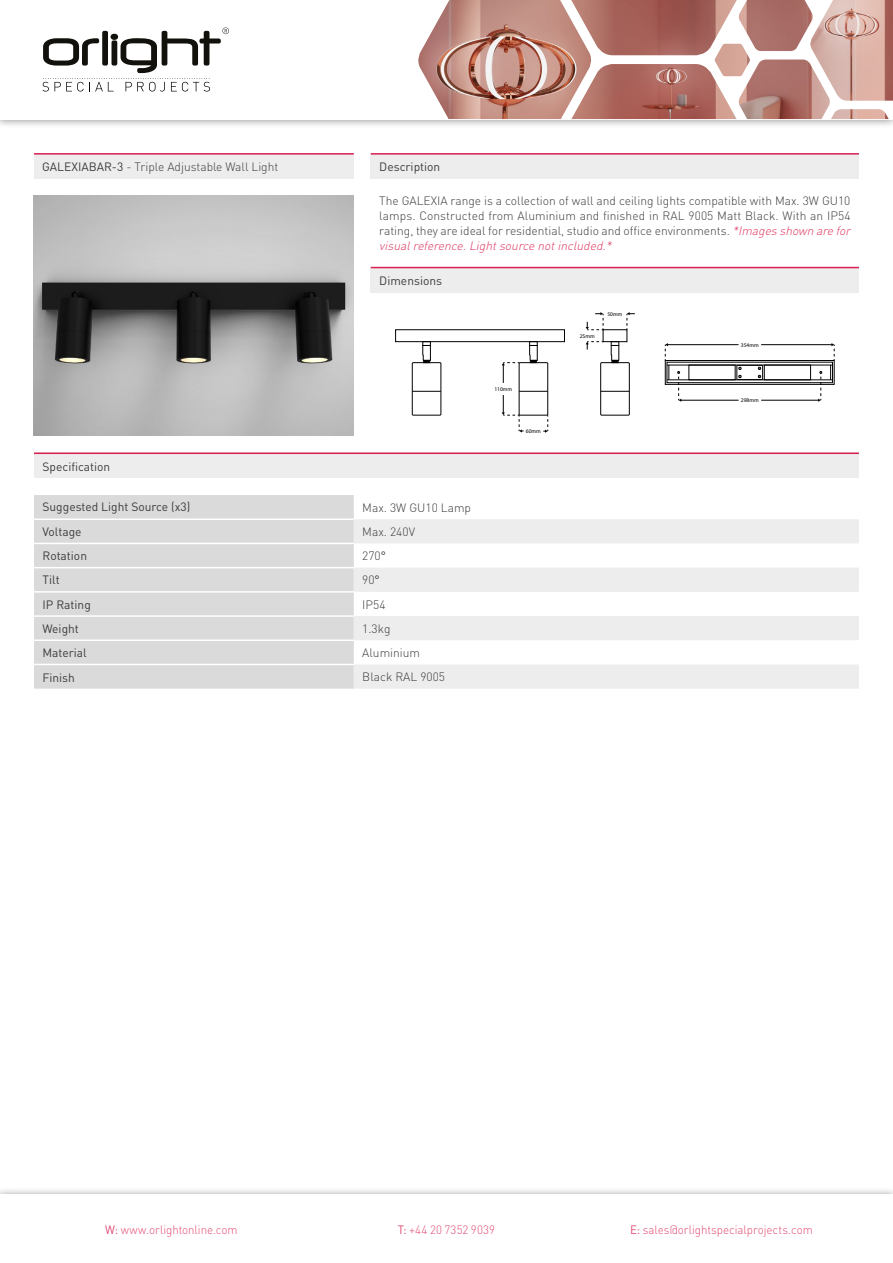
<style>
.page{position:relative;width:893px;height:1263px;background:#fff}
.page>*{position:absolute;margin:0;border:0;box-sizing:border-box;transform-origin:0 0}
.t1{font:300 12px/15px "DIN Pro";color:#3c3c3b}
.t2{font:12px "DIN Pro";color:#3c3c3b}
.t3{font:300 12px "DIN Pro";letter-spacing:-.005em;color:#e14b73;scale:.96 1}
.t4{font:300 12px "DIN Pro";letter-spacing:.015em;color:#e14b73;scale:.96 1}
.t5{font:5.55px "Myriad Pro";color:#000}
.s1{font-weight:400}
.s2{font-style:italic;color:#de3561}
.s3{font-family:"Open Sans";font-weight:400}
</style>
<div class="page">
<div style="left:371px;top:267px;width:488px;height:25px;background:#ededed"></div>
<hr style="left:371px;top:267px;width:488px;height:1px;background:#da1e50">
<div style="left:34px;top:153px;width:320px;height:26px;background:#ededed"></div>
<div style="left:0;top:0;width:893px;height:129px;background:#000;opacity:.5"></div>
<div style="left:0;top:0;width:893px;height:119px;background:#fff"></div>
<svg style="left:43px;top:27px;width:186px;height:64px"></svg>
<img style="left:714px;top:44px;width:36px;height:20px">
<img style="left:831px;top:109px;width:58px;height:10px">
<img style="left:593px;top:64px;width:144px;height:55px">
<img style="left:737px;top:60px;width:93px;height:59px">
<img style="left:593px;top:0;width:144px;height:55px">
<img style="left:738px;top:0;width:71px;height:51px">
<img style="left:809px;top:0;width:84px;height:101px">
<img style="left:418px;top:0;width:175px;height:119px">
<hr style="left:34px;top:153px;width:320px;height:2px;background:#da1e50">
<div style="left:371px;top:153px;width:488px;height:26px;background:#ededed"></div>
<hr style="left:371px;top:153px;width:488px;height:2px;background:#da1e50">
<div style="left:34px;top:452px;width:825px;height:26px;background:#ededed"></div>
<hr style="left:34px;top:452px;width:825px;height:2px;background:#da1e50">
<div style="left:34px;top:495px;width:320px;height:194px;background:#dadada"></div>
<svg style="left:354px;top:519px;width:505px;height:170px;fill:#ededed"></svg>
<hr style="left:34px;top:518px;width:320px;height:2px;background:#fff">
<hr style="left:34px;top:543px;width:320px;height:1px;background:#fff">
<hr style="left:34px;top:567px;width:320px;height:1px;background:#fff">
<hr style="left:34px;top:591px;width:320px;height:2px;background:#fff">
<hr style="left:34px;top:615px;width:320px;height:2px;background:#fff">
<hr style="left:34px;top:639px;width:320px;height:2px;background:#fff">
<hr style="left:34px;top:664px;width:320px;height:1px;background:#fff">
<div style="left:0;top:1186px;width:893px;height:77px;background:#000;opacity:.5"></div>
<div style="left:0;top:1195px;width:893px;height:68px;background:#fff"></div>
<img style="left:34px;top:196px;width:320px;height:239px">
<svg style="left:627px;top:312px;width:8px;height:18px"></svg>
<svg style="left:502px;top:362px;width:17px;height:21px"></svg>
<div style="left:737px;top:365px;width:26px;height:15px;border:1px solid #000"></div>
<svg style="left:758px;top:367px;width:3px;height:11px"></svg>
<svg style="left:738px;top:367px;width:4px;height:11px"></svg>
<div style="left:665px;top:360px;width:169px;height:25px;border:1px solid #000"></div>
<hr style="left:667px;top:380px;width:165px;height:1px;background:#000">
<hr style="left:667px;top:365px;width:165px;height:1px;background:#000">
<div style="left:667px;top:362px;width:166px;height:21px;border:1px solid #000"></div>
<div style="left:689px;top:365px;width:46px;height:15px;border:1px solid #000"></div>
<div style="left:764px;top:365px;width:47px;height:15px;border:1px solid #000"></div>
<div style="left:600px;top:362px;width:30px;height:53px;border:1px solid #000"></div>
<svg style="left:601px;top:391px;width:28px;height:1px"></svg>
<div style="left:611px;top:341px;width:8px;height:5px;border:1px solid #000"></div>
<svg style="left:611px;top:345px;width:8px;height:18px"></svg>
<div style="left:395px;top:329px;width:170px;height:13px;border:1px solid #000"></div>
<div style="left:519px;top:362px;width:29px;height:53px;border:1px solid #000"></div>
<div style="left:529px;top:341px;width:8px;height:5px;border:1px solid #000"></div>
<svg style="left:529px;top:345px;width:9px;height:18px"></svg>
<div style="left:412px;top:362px;width:29px;height:53px;border:1px solid #000"></div>
<svg style="left:412px;top:391px;width:29px;height:1px"></svg>
<div style="left:423px;top:341px;width:8px;height:5px;border:1px solid #000"></div>
<svg style="left:422px;top:345px;width:9px;height:18px"></svg>
<hr style="left:761px;top:344px;width:71px;height:1px;background:#000">
<svg style="left:830px;top:343px;width:5px;height:37px"></svg>
<hr style="left:667px;top:344px;width:71px;height:1px;background:#000">
<svg style="left:665px;top:343px;width:5px;height:37px"></svg>
<hr style="left:761px;top:400px;width:58px;height:1px;background:#000">
<svg style="left:818px;top:371px;width:4px;height:31px"></svg>
<hr style="left:681px;top:400px;width:57px;height:1px;background:#000">
<svg style="left:677px;top:371px;width:4px;height:31px"></svg>
<svg style="left:586px;top:312px;width:18px;height:18px"></svg>
<svg style="left:586px;top:341px;width:17px;height:9px"></svg>
<svg style="left:502px;top:391px;width:46px;height:42px"></svg>
<p class="t1" style="left:42px;top:159px;width:238px"><span class="s1">GALEXIABAR-3</span> - Triple Adjustable Wall Light</p>
<p class="t2" style="left:379px;top:159px;width:63px">Description</p>
<p class="t1" style="left:379px;top:192px;width:476px">The GALEXIA range is a collection of wall and ceiling lights compatible with Max. 3W GU10 lamps. Constructed from Aluminium and finished in RAL 9005 Matt Black. With an IP54 rating, they are ideal for residential, studio and office environments. <span class="s2">*Imagesshown are for visualreference.Lightsource notincluded.*</span></p>
<p class="t2" style="left:379px;top:272px;width:64px">Dimensions</p>
<p class="t5" style="left:494px;top:386px;width:19px">110mm</p>
<p class="t5" style="left:526px;top:428px;width:17px">60mm</p>
<p class="t5" style="left:580px;top:332px;width:17px">25mm</p>
<p class="t5" style="left:607px;top:310px;width:17px">50mm</p>
<p class="t5" style="left:741px;top:341px;width:19px">354mm</p>
<p class="t5" style="left:741px;top:397px;width:19px">298mm</p>
<p class="t2" style="left:43px;top:459px;width:69px">Specification</p>
<p class="t2" style="left:43px;top:499px;width:149px">Suggested Light Source (x3)</p>
<p class="t1" style="left:362px;top:499px;width:110px">Max. 3W GU10 Lamp</p>
<p class="t2" style="left:43px;top:523px;width:41px">Voltage</p>
<p class="t1" style="left:362px;top:524px;width:54px">Max. 240V</p>
<p class="t2" style="left:43px;top:548px;width:46px">Rotation</p>
<p class="t1" style="left:362px;top:548px;width:25px">270<span class="s3">°</span></p>
<p class="t2" style="left:43px;top:572px;width:19px">Tilt</p>
<p class="t1" style="left:362px;top:572px;width:19px">90<span class="s3">°</span></p>
<p class="t2" style="left:43px;top:596px;width:50px">IP Rating</p>
<p class="t1" style="left:362px;top:596px;width:25px">IP54</p>
<p class="t2" style="left:43px;top:620px;width:38px">Weight</p>
<p class="t1" style="left:362px;top:620px;width:30px">1.3kg</p>
<p class="t2" style="left:43px;top:644px;width:46px">Material</p>
<p class="t1" style="left:362px;top:645px;width:59px">Aluminium</p>
<p class="t2" style="left:43px;top:669px;width:34px">Finish</p>
<p class="t1" style="left:362px;top:669px;width:84px">Black RAL 9005</p>
<p class="t3" style="left:105px;top:1221px;width:139px"><span class="s1">W:</span> www.orlightonline.com</p>
<p class="t4" style="left:398px;top:1221px;width:103px"><span class="s1">T:</span> +44 20 7352 9039</p>
<p class="t3" style="left:630px;top:1221px;width:192px"><span class="s1">E:</span> sales@orlightspecialprojects.com</p>
</div>
